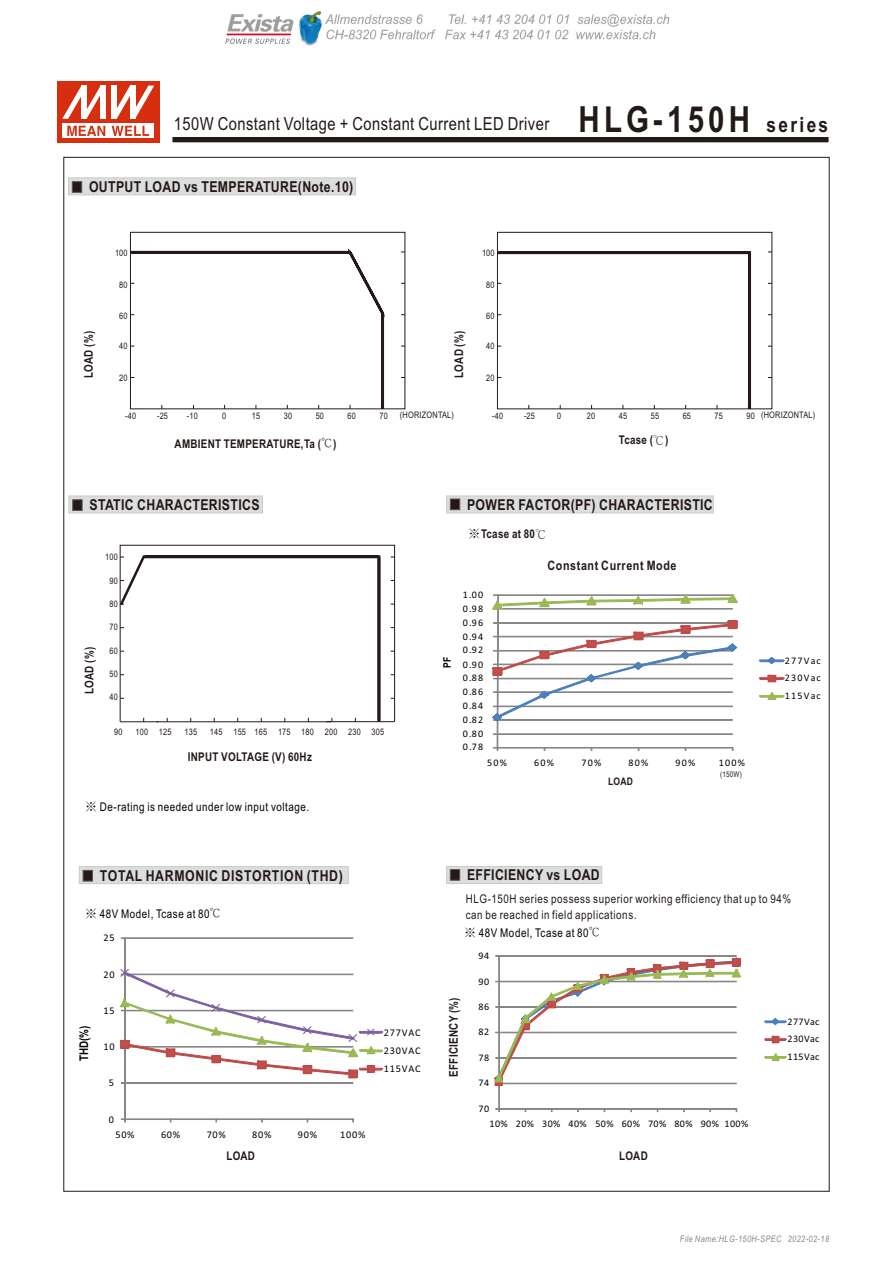
<style>
.page{position:relative;width:893px;height:1263px;background:#fff}
.page>*{position:absolute;margin:0;border:0;box-sizing:border-box;transform-origin:0 0}
.t1{font:18px "Arial Narrow";letter-spacing:.025em;color:#231916}
.t2{font:700 15px "Arial Narrow";letter-spacing:.025em;color:#231916}
.t3{font:700 15px "Arial Narrow";letter-spacing:.045em;color:#231916}
.t4{font:700 13.05px "Arial Narrow";letter-spacing:.045em;color:#231916}
.t5{font:700 12px "Arial Narrow";letter-spacing:.025em;color:#231916}
.t6{font:12px/16.4px "Arial Narrow";letter-spacing:.045em;color:#231916}
.t7{font:12px "Arial Narrow";letter-spacing:.045em;color:#000}
.t8{font:700 12px "Arial Narrow";color:#000}
.t9{font:700 10.35px "Arial Narrow";color:#231916}
.t10{font:700 10.35px "Arial Narrow";color:#000}
.t11{font:10.2px/18.1px "Calibri";letter-spacing:.075em;color:#000;text-align:justify}
.t12{font:10.05px/17.5px "Calibri";letter-spacing:.08em;color:#000;text-align:justify}
.t13{font:10.05px "Calibri";letter-spacing:.04em;color:#000}
.t14{font:9px "Arial Narrow";letter-spacing:.025em;color:#231916}
.t15{font:italic 9px "Arial Narrow";letter-spacing:.045em;color:#898989}
.t16{font:7.8px "Arial Narrow";color:#231916}
.s1{font-weight:700;font-size:36px}
.s2{font-weight:700;font-size:21px}
.s3{font-family:"Inn Ming";font-weight:500}
.s4{font-family:"Ming Li U";font-weight:400}
.s5{font-family:"Inn Ming";font-weight:500;color:#000}
.s6{font-family:"Inn Ming";font-weight:500;color:#231916}
</style>
<div class="page">
<div style="left:124px;top:937px;width:229px;height:2px;background:#868686;border:1px solid #868686"></div>
<hr style="left:124px;top:937px;width:2px;height:182px;background:#868686">
<div style="left:124px;top:1118px;width:229px;height:2px;background:#868686;border:1px solid #868686"></div>
<svg style="left:121px;top:1118px;width:5px;height:4px"></svg>
<svg style="left:119px;top:968px;width:265px;height:116px"></svg>
<div style="left:498px;top:955px;width:2px;height:154px;background:#868686;border:1px solid #868686"></div>
<hr style="left:498px;top:1108px;width:238px;height:1px;background:#868686">
<svg style="left:495px;top:1108px;width:5px;height:4px"></svg>
<svg style="left:494px;top:955px;width:247px;height:131px"></svg>
<svg style="left:764px;top:1018px;width:23px;height:8px"></svg>
<svg style="left:764px;top:1035px;width:23px;height:8px"></svg>
<svg style="left:764px;top:1053px;width:23px;height:8px"></svg>
<svg style="left:491px;top:594px;width:247px;height:157px"></svg>
<svg style="left:759px;top:657px;width:26px;height:7px"></svg>
<svg style="left:759px;top:674px;width:26px;height:8px"></svg>
<svg style="left:759px;top:692px;width:26px;height:8px"></svg>
<svg style="left:497px;top:251px;width:255px;height:159px"></svg>
<div style="left:497px;top:232px;width:275px;height:177px;border:1px solid #231916"></div>
<svg style="left:446px;top:496px;width:268px;height:17px;background:#d6d7d7"></svg>
<svg style="left:68px;top:177px;width:288px;height:18px;background:#d6d7d7"></svg>
<svg style="left:69px;top:496px;width:194px;height:17px;background:#d4d5d5"></svg>
<svg style="left:79px;top:866px;width:270px;height:18px;background:#d5d6d6"></svg>
<svg style="left:172px;top:137px;width:657px;height:6px;background:#3b322f"></svg>
<svg style="left:120px;top:545px;width:275px;height:177px"></svg>
<svg style="left:130px;top:249px;width:256px;height:161px"></svg>
<div style="left:130px;top:232px;width:275px;height:177px;border:1px solid #231916"></div>
<svg style="left:446px;top:866px;width:156px;height:18px;background:#d2d3d3"></svg>
<div style="left:57px;top:82px;width:102px;height:61px;background:#d62e0f"></div>
<div style="left:62px;top:123px;width:92px;height:15px;background:#fff"></div>
<svg style="left:112px;top:126px;width:37px;height:10px"></svg>
<svg style="left:67px;top:126px;width:38px;height:10px"></svg>
<svg style="left:62px;top:86px;width:44px;height:33px"></svg>
<svg style="left:112px;top:86px;width:42px;height:33px"></svg>
<img style="left:225px;top:10px;width:445px;height:35px">
<h1 class="t1" style="left:174px;top:117px;width:656px">150W Constant Voltage + Constant Current LED Driver <span class="s1">HLG-150H</span> <span class="s2">series</span></h1>
<h2 class="t2" style="left:89px;top:181px;width:266px">OUTPUT LOAD vs TEMPERATURE(Note.10)</h2>
<h3 class="t5" style="left:84px;top:378px;width:49px;rotate:-90deg">LOAD (%)</h3>
<p class="t14" style="left:115px;top:249px;width:14px">100</p>
<p class="t14" style="left:482px;top:249px;width:14px">100</p>
<p class="t14" style="left:119px;top:281px;width:10px">80</p>
<p class="t14" style="left:486px;top:281px;width:10px">80</p>
<p class="t14" style="left:119px;top:313px;width:10px">60</p>
<p class="t14" style="left:486px;top:313px;width:10px">60</p>
<p class="t14" style="left:119px;top:343px;width:10px">40</p>
<p class="t14" style="left:119px;top:374px;width:10px">20</p>
<h3 class="t5" style="left:454px;top:378px;width:49px;rotate:-90deg">LOAD (%)</h3>
<p class="t14" style="left:486px;top:343px;width:10px">40</p>
<p class="t14" style="left:486px;top:375px;width:10px">20</p>
<p class="t14" style="left:125px;top:412px;width:13px">-40</p>
<p class="t14" style="left:157px;top:412px;width:13px">-25</p>
<p class="t14" style="left:187px;top:412px;width:13px">-10</p>
<p class="t14" style="left:222px;top:412px;width:6px">0</p>
<p class="t14" style="left:252px;top:412px;width:10px">15</p>
<p class="t14" style="left:284px;top:412px;width:10px">30</p>
<p class="t14" style="left:316px;top:412px;width:10px">50</p>
<p class="t14" style="left:348px;top:412px;width:10px">60</p>
<p class="t14" style="left:379px;top:412px;width:10px">70</p>
<p class="t14" style="left:400px;top:411px;width:56px">(HORIZONTAL)</p>
<p class="t14" style="left:492px;top:412px;width:13px">-40</p>
<p class="t14" style="left:524px;top:412px;width:13px">-25</p>
<p class="t14" style="left:557px;top:412px;width:6px">0</p>
<p class="t14" style="left:587px;top:412px;width:10px">20</p>
<p class="t14" style="left:619px;top:412px;width:10px">45</p>
<p class="t14" style="left:651px;top:412px;width:10px">55</p>
<p class="t14" style="left:683px;top:412px;width:10px">65</p>
<p class="t14" style="left:714px;top:412px;width:10px">75</p>
<p class="t14" style="left:746px;top:411px;width:70px">90 (HORIZONTAL)</p>
<h3 class="t5" style="left:175px;top:440px;width:163px">AMBIENT TEMPERATURE,Ta (<span class="s3">℃</span>)</h3>
<h3 class="t5" style="left:619px;top:435px;width:51px">Tcase (<span class="s4">℃</span>)</h3>
<h2 class="t2" style="left:89px;top:499px;width:172px">STATIC CHARACTERISTICS</h2>
<h3 class="t5" style="left:85px;top:694px;width:49px;rotate:-90deg">LOAD (%)</h3>
<p class="t14" style="left:105px;top:554px;width:14px">100</p>
<p class="t14" style="left:109px;top:577px;width:10px">90</p>
<p class="t14" style="left:109px;top:600px;width:10px">80</p>
<p class="t14" style="left:109px;top:624px;width:10px">70</p>
<p class="t14" style="left:109px;top:647px;width:10px">60</p>
<p class="t14" style="left:109px;top:670px;width:10px">50</p>
<p class="t14" style="left:109px;top:694px;width:10px">40</p>
<p class="t14" style="left:114px;top:728px;width:10px">90</p>
<p class="t14" style="left:135px;top:728px;width:38px">100 125</p>
<p class="t14" style="left:185px;top:728px;width:14px">135</p>
<p class="t14" style="left:210px;top:728px;width:176px">145 155 165 175 180 200 230 305</p>
<h3 class="t5" style="left:188px;top:752px;width:126px">INPUT VOLTAGE (V) 60Hz</h3>
<h3 class="t7" style="left:85px;top:802px;width:226px"><span class="s3">※</span> De-rating is needed under low input voltage.</h3>
<p class="t10" style="left:443px;top:668px;width:12px;rotate:-90deg">PF</p>
<h2 class="t2" style="left:467px;top:499px;width:247px">POWER FACTOR(PF) CHARACTERISTIC</h2>
<h3 class="t5" style="left:468px;top:530px;width:80px"><span class="s5">※</span>Tcase at 80<span class="s4">℃</span></h3>
<p class="t12" style="left:463px;top:587px;width:22px">1.00</p>
<p class="t12" style="left:463px;top:601px;width:22px">0.98</p>
<p class="t12" style="left:463px;top:615px;width:22px">0.96</p>
<p class="t12" style="left:463px;top:628px;width:22px">0.94</p>
<p class="t12" style="left:463px;top:642px;width:22px">0.92</p>
<p class="t12" style="left:463px;top:656px;width:22px">0.90</p>
<p class="t12" style="left:463px;top:670px;width:22px">0.88</p>
<p class="t12" style="left:463px;top:683px;width:22px">0.86</p>
<p class="t12" style="left:463px;top:698px;width:22px">0.84</p>
<p class="t12" style="left:463px;top:711px;width:22px">0.82</p>
<p class="t12" style="left:463px;top:725px;width:22px">0.80</p>
<p class="t12" style="left:463px;top:739px;width:22px">0.78</p>
<h3 class="t4" style="left:548px;top:561px;width:130px">Constant Current Mode</h3>
<p class="t12" style="left:487px;top:754px;width:21px">50%</p>
<p class="t12" style="left:534px;top:754px;width:21px">60%</p>
<p class="t12" style="left:581px;top:754px;width:21px">70%</p>
<p class="t12" style="left:628px;top:754px;width:21px">80%</p>
<p class="t12" style="left:675px;top:754px;width:21px">90%</p>
<p class="t12" style="left:719px;top:754px;width:28px">100%</p>
<p class="t9" style="left:608px;top:777px;width:26px">LOAD</p>
<p class="t16" style="left:720px;top:772px;width:23px">(150W)</p>
<p class="t12" style="left:785px;top:653px;width:37px">277Vac 230Vac 115Vac</p>
<h2 class="t3" style="left:100px;top:870px;width:245px">TOTAL HARMONIC DISTORTION (THD)</h2>
<h3 class="t7" style="left:85px;top:909px;width:138px"><span class="s3">※</span> 48V Model, Tcase at 80<span class="s6">℃</span></h3>
<p class="t11" style="left:103px;top:930px;width:13px">25</p>
<p class="t11" style="left:103px;top:966px;width:13px">20</p>
<h2 class="t2" style="left:467px;top:869px;width:134px">EFFICIENCY vs LOAD</h2>
<h3 class="t6" style="left:466px;top:892px;width:327px">HLG-150H series possess superior working efficiency that up to 94% can be reached in field applications.</h3>
<h3 class="t7" style="left:464px;top:928px;width:138px"><span class="s3">※</span> 48V Model, Tcase at 80<span class="s6">℃</span></h3>
<p class="t12" style="left:479px;top:948px;width:12px">94</p>
<p class="t12" style="left:479px;top:973px;width:12px">90</p>
<h3 class="t8" style="left:79px;top:1061px;width:37px;rotate:-90deg">THD(%)</h3>
<p class="t11" style="left:103px;top:1002px;width:13px">15</p>
<p class="t11" style="left:103px;top:1038px;width:13px">10</p>
<p class="t11" style="left:109px;top:1075px;width:7px">5</p>
<p class="t11" style="left:109px;top:1111px;width:7px">0</p>
<p class="t11" style="left:115px;top:1126px;width:21px">50%</p>
<p class="t11" style="left:161px;top:1126px;width:21px">60%</p>
<p class="t11" style="left:207px;top:1126px;width:21px">70%</p>
<p class="t11" style="left:252px;top:1126px;width:21px">80%</p>
<p class="t11" style="left:298px;top:1126px;width:21px">90%</p>
<p class="t11" style="left:340px;top:1126px;width:27px">100%</p>
<p class="t11" style="left:384px;top:1024px;width:38px">277VAC 230VAC 115VAC</p>
<h3 class="t5" style="left:449px;top:1077px;width:81px;rotate:-90deg">EFFICIENCY (%)</h3>
<p class="t12" style="left:479px;top:999px;width:12px">86</p>
<p class="t12" style="left:479px;top:1024px;width:12px">82</p>
<p class="t12" style="left:479px;top:1049px;width:12px">78</p>
<p class="t12" style="left:479px;top:1075px;width:12px">74</p>
<p class="t12" style="left:479px;top:1100px;width:12px">70</p>
<p class="t13" style="left:490px;top:1119px;width:260px">10% 20% 30% 40% 50% 60% 70% 80% 90% 100%</p>
<h3 class="t5" style="left:226px;top:1151px;width:30px">LOAD</h3>
<h3 class="t5" style="left:619px;top:1151px;width:30px">LOAD</h3>
<p class="t12" style="left:788px;top:1014px;width:33px">277Vac 230Vac 115Vac</p>
<p class="t15" style="left:680px;top:1236px;width:151px">File Name:HLG-150H-SPEC 2022-02-18</p>
</div>
